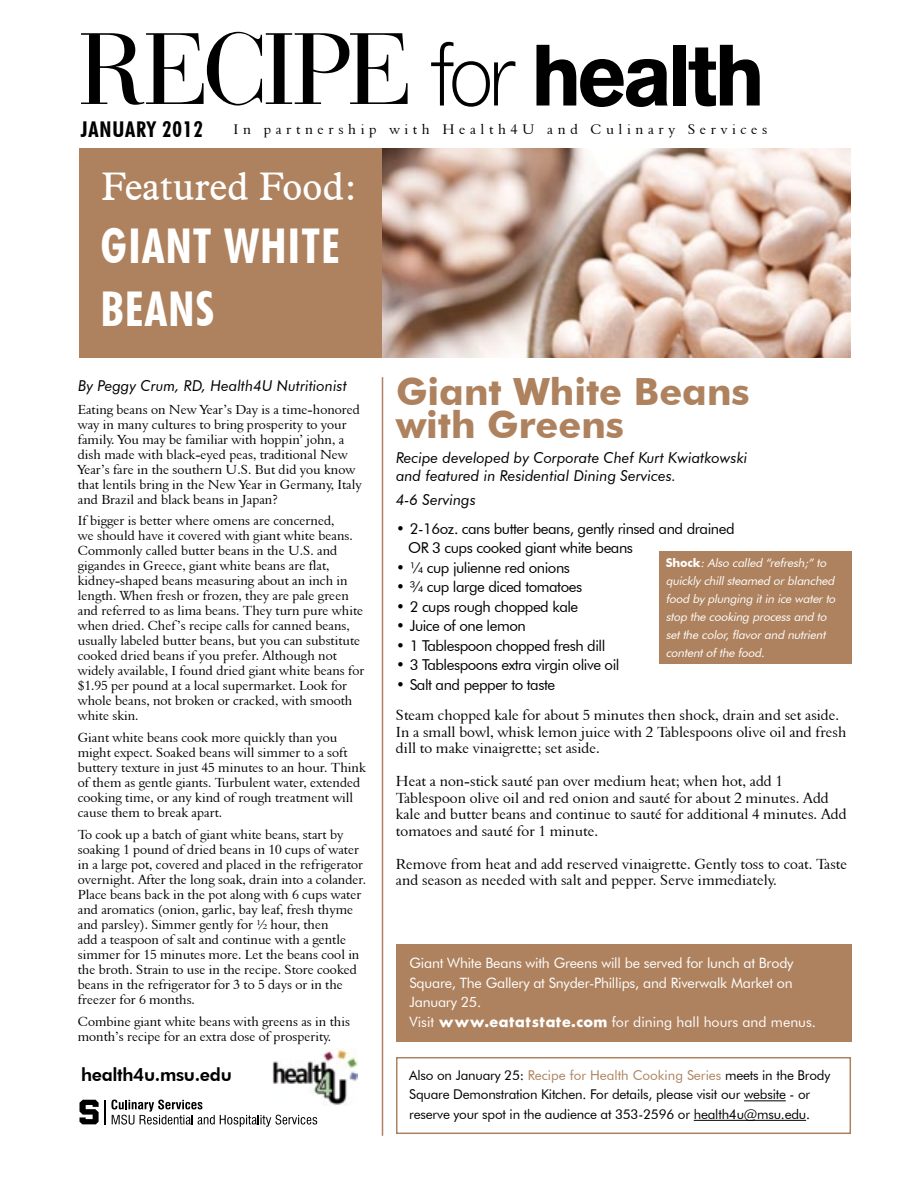
<style>
.page{position:relative;width:918px;height:1188px;background:#fff}
.page>*{position:absolute;margin:0;border:0;box-sizing:border-box;transform-origin:0 0}
.t1{font:700 condensed 48px/63px "Futura BT";letter-spacing:.02em;color:#fff}
.t2{font:39px "Aldine 721 BT";color:#fff}
.t3{font:700 37.5px/33px "Futura BT";color:#ae825e}
.t4{font:700 condensed 21.75px "Futura BT";letter-spacing:.04em;color:#000}
.t5{font:800 18px "Futura BT";letter-spacing:-.02em;color:#000}
.t6{font:15px/16.5px "Aldine 401 BT Roman A";color:#000}
.t7{font:15px/19.5px "Futura BT";letter-spacing:-.03em;color:#000}
.t8{font:italic 15px/18px "Futura BT";color:#000}
.t9{font:14.25px/19.5px "Futura BT";letter-spacing:-.015em;color:#fff}
.t10{font:14.25px "Aldine 401 BT Roman A";letter-spacing:.32em;color:#000}
.t11{font:13.5px/15px "Aldine 401 BT Roman A";color:#000}
.t12{font:13.5px/19.5px "Futura BT";letter-spacing:-.015em;color:#000}
.t13{font:italic 12px/18px "Futura BT";color:#fff}
.s1{font-weight:700;font-style:normal}
.s2{font-family:"Futura ICG Bold"}
.s3{color:#ae825e}
</style>
<div class="page">
<div style="left:79px;top:148px;width:304px;height:209px;background:#ae825e"></div>
<hr style="left:382px;top:377px;width:1px;height:759px;background:#ae825e">
<svg style="left:81px;top:32px;width:327px;height:74px"></svg>
<svg style="left:431px;top:42px;width:84px;height:65px"></svg>
<svg style="left:536px;top:45px;width:132px;height:62px"></svg>
<div style="left:673px;top:45px;width:13px;height:61px;background:#000"></div>
<svg style="left:689px;top:45px;width:71px;height:61px"></svg>
<div style="left:396px;top:944px;width:455px;height:97px;background:#ae825e"></div>
<img style="left:273px;top:1048px;width:84px;height:58px">
<svg style="left:80px;top:1100px;width:19px;height:24px"></svg>
<svg style="left:105px;top:1100px;width:212px;height:27px"></svg>
<img style="left:382px;top:148px;width:469px;height:209px">
<div style="left:396px;top:1057px;width:455px;height:77px;border:2px solid #ae825e"></div>
<hr style="left:744px;top:1100px;width:42px;height:1px;background:#000">
<hr style="left:694px;top:1120px;width:112px;height:1px;background:#000">
<div style="left:659px;top:551px;width:192px;height:113px;background:#ae825e"></div>
<h3 class="t4" style="left:81px;top:116px;width:124px">JANUARY 2012</h3>
<p class="t10" style="left:234px;top:121px;width:535px">In partnership with Health4U and Culinary Services</p>
<h2 class="t2" style="left:100px;top:163px;width:258px">Featured Food:</h2>
<h1 class="t1" style="left:100px;top:214px;width:241px">GIANT WHITE<br>BEANS</h1>
<p class="t8" style="left:78px;top:376px;width:270px">By Peggy Crum, RD, Health4U Nutritionist</p>
<h3 class="t3" style="left:396px;top:375px;width:355px">Giant White Beans with Greens</h3>
<p class="t8" style="left:396px;top:448px;width:353px">Recipe developed by Corporate Chef Kurt Kwiatkowski and featured in Residential Dining Services.</p>
<p class="t8" style="left:396px;top:491px;width:81px">4-6 Servings</p>
<p class="t11" style="left:78px;top:401px;width:285px">Eating beans on New Year’s Day is a time-honored way in many cultures to bring prosperity to your family. You may be familiar with hoppin’ john, a dish made with black-eyed peas, traditional New Year’s fare in the southern U.S. But did you know that lentils bring in the New Year in Germany, Italy and Brazil and black beans in Japan?</p>
<p class="t11" style="left:78px;top:513px;width:288px">If bigger is better where omens are concerned,<br>we should have it covered with giant white beans.<br>Commonly called butter beans in the U.S. and gigandes in Greece, giant white beans are flat, kidney-shaped beans measuring about an inch in length. When fresh or frozen, they are pale green and referred to as lima beans. They turn pure white when dried. Chef ’s recipe calls for canned beans, usually labeled butter beans, but you can substitute cooked dried beans if you prefer. Although not widely available, I found dried giant white beans for $1.95 per pound at a local supermarket. Look for whole beans, not broken or cracked, with smooth white skin.</p>
<p class="t11" style="left:78px;top:730px;width:289px">Giant white beans cook more quickly than you might expect. Soaked beans will simmer to a soft buttery texture in just 45 minutes to an hour. Think of them as gentle giants. Turbulent water, extended cooking time, or any kind of rough treatment will cause them to break apart.</p>
<p class="t11" style="left:78px;top:827px;width:290px">To cook up a batch of giant white beans, start by soaking 1 pound of dried beans in 10 cups of water in a large pot, covered and placed in the refrigerator overnight. After the long soak, drain into a colander.<br>Place beans back in the pot along with 6 cups water and aromatics (onion, garlic, bay leaf, fresh thyme and parsley). Simmer gently for ½ hour, then<br>add a teaspoon of salt and continue with a gentle simmer for 15 minutes more. Let the beans cool in the broth. Strain to use in the recipe. Store cooked beans in the refrigerator for 3 to 5 days or in the freezer for 6 months.</p>
<p class="t11" style="left:78px;top:1013px;width:274px">Combine giant white beans with greens as in this month’s recipe for an extra dose of prosperity.</p>
<p class="t7" style="left:408px;top:519px;width:328px;text-indent:-12px">• 2-16oz. cans butter beans, gently rinsed and drained<br>OR 3 cups cooked giant white beans</p>
<p class="t7" style="left:396px;top:558px;width:175px">• ¼ cup julienne red onions</p>
<p class="t7" style="left:396px;top:577px;width:187px">• ¾ cup large diced tomatoes</p>
<p class="t7" style="left:396px;top:597px;width:184px">• 2 cups rough chopped kale</p>
<p class="t7" style="left:396px;top:616px;width:131px">• Juice of one lemon</p>
<p class="t7" style="left:396px;top:636px;width:211px">• 1 Tablespoon chopped fresh dill</p>
<p class="t7" style="left:396px;top:655px;width:225px">• 3 Tablespoons extra virgin olive oil</p>
<p class="t7" style="left:396px;top:675px;width:161px">• Salt and pepper to taste</p>
<p class="t6" style="left:396px;top:707px;width:452px">Steam chopped kale for about 5 minutes then shock, drain and set aside.<br>In a small bowl, whisk lemon juice with 2 Tablespoons olive oil and fresh dill to make vinaigrette; set aside.</p>
<p class="t6" style="left:396px;top:773px;width:452px">Heat a non-stick sauté pan over medium heat; when hot, add 1<br>Tablespoon olive oil and red onion and sauté for about 2 minutes. Add kale and butter beans and continue to sauté for additional 4 minutes. Add tomatoes and sauté for 1 minute.</p>
<p class="t6" style="left:396px;top:855px;width:453px">Remove from heat and add reserved vinaigrette. Gently toss to coat. Taste and season as needed with salt and pepper. Serve immediately.</p>
<p class="t13" style="left:666px;top:554px;width:174px"><span class="s1">S h o c k</span> :Also called “refresh;”to quickly chillsteamed orblanched food by plunging itin ice waterto stop the cooking processand to setthe color,flavorand nutrient contentofthe food.</p>
<p class="t9" style="left:410px;top:953px;width:408px">Giant White Beans with Greens will be served for lunch at Brody Square, The Gallery at Snyder-Phillips, and Riverwalk Market on January 25.<br>Visit <span class="s2">www.eatatstate.com</span> for dining hall hours and menus.</p>
<h3 class="t5" style="left:81px;top:1064px;width:152px">health4u.msu.edu</h3>
<p class="t12" style="left:409px;top:1065px;width:423px">Also on January 25: <span class="s3">Recipe for Health Cooking Series</span> meets in the Brody<br>Square Demonstration Kitchen. For details, please visit our website - or reserve your spot in the audience at 353-2596 or health4u@msu.edu.</p>
</div>
